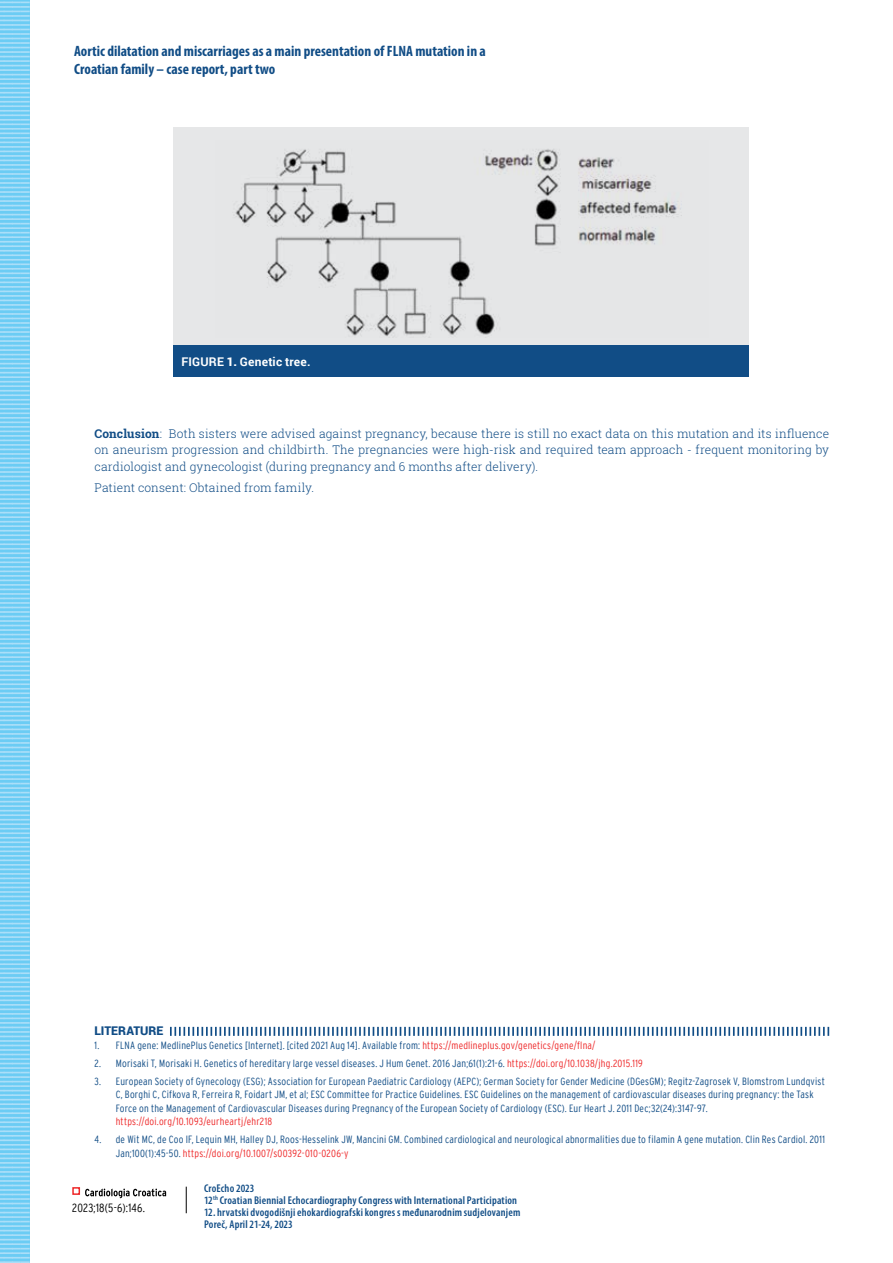
<style>
.page{position:relative;width:893px;height:1263px;background:#fff}
.page>*{position:absolute;margin:0;border:0;box-sizing:border-box;transform-origin:0 0}
.t1{font:700 condensed 15px/18px "Myriad Pro";color:#114d86}
.t2{font:300 12px/16.5px "Roboto Slab";letter-spacing:.01em;color:#114d86;text-align:justify}
.t3{font:700 12px "Roboto";letter-spacing:.015em;color:#fff}
.t4{font:300 condensed 12px "Interstate";letter-spacing:.02em;color:#000}
.t5{font:900 12px "Roboto";letter-spacing:.005em;color:#114d86}
.t6{font:600 condensed 11.25px/12px "Myriad Pro";letter-spacing:.015em;color:#114d86}
.t7{font:300 condensed 10.5px/13.5px "Interstate";letter-spacing:.02em;color:#114d86}
.t8{font:300 condensed 10.5px "Interstate";letter-spacing:.02em;color:#ee292a}
.s1{font-weight:900}
.s2{font-weight:700}
.s3{color:#ee292a}
</style>
<div class="page">
<svg style="left:85px;top:1188px;width:81px;height:10px"></svg>
<div style="left:72px;top:1187px;width:8px;height:8px;border:2px solid #ee292a"></div>
<svg style="left:186px;top:1187px;width:1px;height:26px"></svg>
<svg style="left:170px;top:1027px;width:659px;height:9px"></svg>
<div style="left:173px;top:128px;width:575px;height:220px;background:#e6e7e8"></div>
<div style="left:173px;top:345px;width:575px;height:32px;background:#114d86"></div>
<img style="left:235px;top:149px;width:447px;height:189px">
<svg style="left:0;top:0;width:30px;height:1263px"></svg>
<h1 class="t1" style="left:74px;top:42px;width:413px">Aortic dilatation and miscarriages as a main presentation of FLNA mutation in a<br>Croatian family – case report, part two</h1>
<p class="t3" style="left:181px;top:353px;width:131px">Figure <span class="s1">1.</span> Genetic tree.</p>
<p class="t2" style="left:94px;top:425px;width:736px"><span class="s2">Conclusion</span>: Both sisters were advised against pregnancy, because there is still no exact data on this mutation and its influence on aneurism progression and childbirth. The pregnancies were high-risk and required team approach - frequent monitoring by cardiologist and gynecologist (during pregnancy and 6 months after delivery).</p>
<p class="t2" style="left:94px;top:479px;width:221px">Patient consent: Obtained from family.</p>
<p class="t5" style="left:94px;top:1022px;width:70px">LITERATURE</p>
<p class="t7" style="left:94px;top:1039px;width:502px">1. FLNA gene: MedlinePlus Genetics [Internet]. [cited 2021 Aug 14]. Available from: <span class="s3">https://medlineplus.gov/genetics/gene/flna/</span></p>
<p class="t7" style="left:94px;top:1057px;width:550px">2. Morisaki T, Morisaki H. Genetics of hereditary large vessel diseases. J Hum Genet. 2016 Jan;61(1):21-6. <span class="s3">https://doi.org/10.1038/jhg.2015.119</span></p>
<p class="t7" style="left:116px;top:1074px;width:711px;text-indent:-21px">3. European Society of Gynecology (ESG); Association for European Paediatric Cardiology (AEPC); German Society for Gender Medicine (DGesGM); Regitz-Zagrosek V, Blomstrom Lundqvist<br>C, Borghi C, Cifkova R, Ferreira R, Foidart JM, et al; ESC Committee for Practice Guidelines. ESC Guidelines on the management of cardiovascular diseases during pregnancy: the Task<br>Force on the Management of Cardiovascular Diseases during Pregnancy of the European Society of Cardiology (ESC). Eur Heart J. 2011 Dec;32(24):3147-97.</p>
<p class="t8" style="left:116px;top:1116px;width:158px">https://doi.org/10.1093/eurheartj/ehr218</p>
<p class="t7" style="left:116px;top:1133px;width:711px;text-indent:-21px">4. de Wit MC, de Coo IF, Lequin MH, Halley DJ, Roos-Hesselink JW, Mancini GM. Combined cardiological and neurological abnormalities due to filamin A gene mutation. Clin Res Cardiol. 2011<br>Jan;100(1):45-50. <span class="s3">https://doi.org/10.1007/s00392-010-0206-y</span></p>
<p class="t4" style="left:72px;top:1201px;width:74px">2023;18(5-6):146.</p>
<p class="t6" style="left:204px;top:1182px;width:315px">CroEcho 2023<br>12<sup>th</sup> Croatian Biennial Echocardiography Congress with International Participation</p>
<p class="t6" style="left:204px;top:1206px;width:318px">12. hrvatski dvogodišnji ehokardiografski kongres s međunarodnim sudjelovanjem<br>Poreč, April 21-24, 2023</p>
</div>
